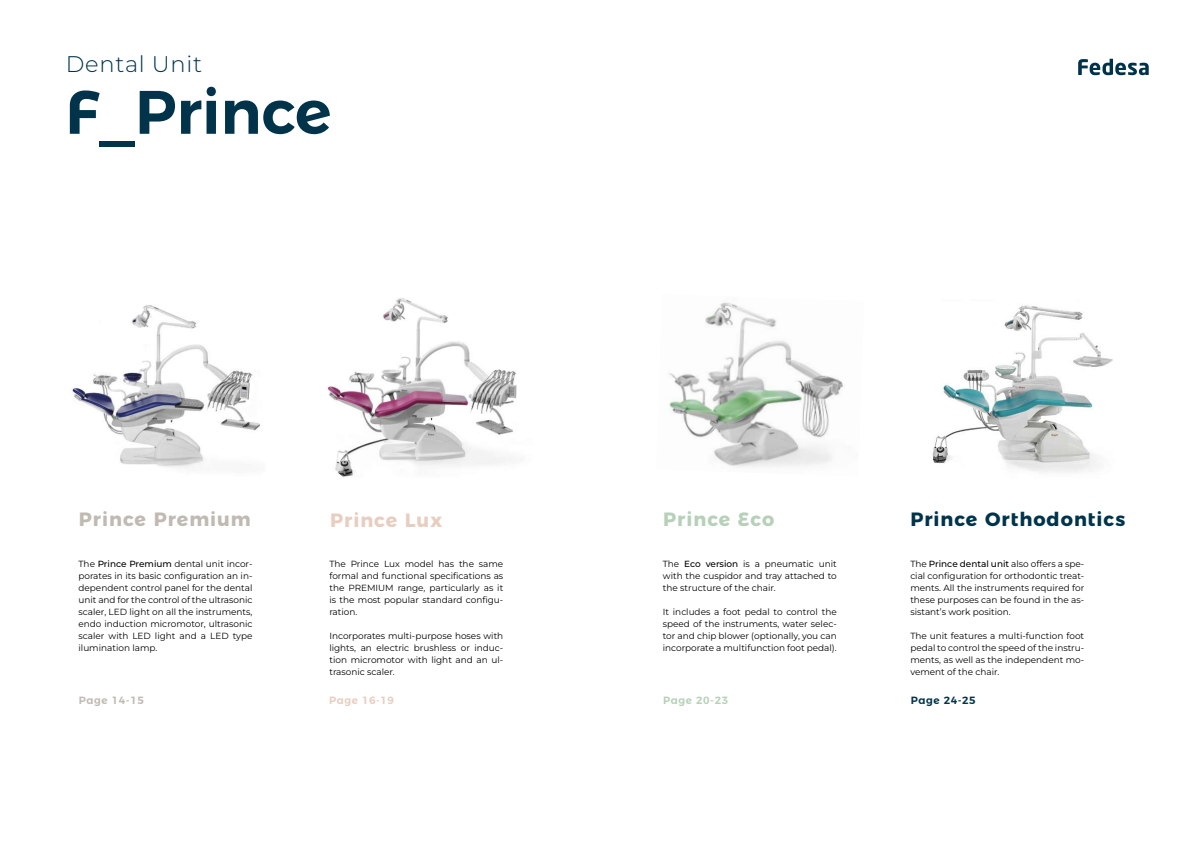
<style>
.page{position:relative;width:1191px;height:842px;background:#fff}
.page>*{position:absolute;margin:0;border:0;box-sizing:border-box;transform-origin:0 0}
.t1{font:600 61.2px "Montserrat Alternates";color:#01344b}
.t2{font:100 22.6px "Montserrat";letter-spacing:.03em;color:#01344b}
.t3{font:700 19.2px "Montserrat Alternates";letter-spacing:.05em;color:#01344b}
.t4{font:700 19.2px "Montserrat Alternates";letter-spacing:.05em;color:#c0bab3}
.t5{font:700 19.2px "Montserrat Alternates";letter-spacing:.05em;color:#e7cec0}
.t6{font:700 19.2px "Montserrat Alternates";letter-spacing:.05em;color:#b6d1b8}
.t7{font:600 10.5px "Montserrat Alternates";letter-spacing:.05em;color:#c0bab3}
.t8{font:600 10.5px "Montserrat Alternates";letter-spacing:.05em;color:#e7cec0}
.t9{font:600 10.5px "Montserrat Alternates";letter-spacing:.05em;color:#b6d1b8}
.t10{font:600 10.5px "Montserrat Alternates";letter-spacing:.05em;color:#01344b}
.t11{font:100 8.9px/12px "Montserrat";color:#000;text-align:justify}
</style>
<div class="page">
<img style="left:72px;top:305px;width:188px;height:164px">
<img style="left:669px;top:302px;width:174px;height:166px">
<img style="left:932px;top:305px;width:181px;height:167px">
<img style="left:327px;top:298px;width:190px;height:179px">
<svg style="left:1078px;top:59px;width:70px;height:16px"></svg>
<h2 class="t2" style="left:66px;top:49px;width:138px">Dental Unit</h2>
<h1 class="t1" style="left:66px;top:62px;width:267px">F_Prince</h1>
<h3 class="t4" style="left:79px;top:503px;width:173px">Prince Premium</h3>
<h3 class="t5" style="left:330px;top:504px;width:113px">Prince Lux</h3>
<h3 class="t6" style="left:663px;top:503px;width:113px">Prince Eco</h3>
<h3 class="t3" style="left:910px;top:503px;width:216px">Prince Orthodontics</h3>
<p class="t11" style="left:79px;top:558px;width:175px">The Prince Premium dental unit incor&shy;porates in its basic configuration an in&shy;dependent control panel for the dental unit and for the control of the ultrasonic scaler, LED light on all the instruments, endo induction micromotor, ultrasonic scaler with LED light and a LED type ilumination lamp.</p>
<p class="t11" style="left:329px;top:558px;width:175px">The Prince Lux model has the same formal and functional specifications as the PREMIUM range, particularly as it is the most popular standard configu&shy;ration.</p>
<p class="t11" style="left:329px;top:630px;width:175px">Incorporates multi-purpose hoses with lights, an electric brushless or induc&shy;tion micromotor with light and an ul&shy;trasonic scaler.</p>
<p class="t11" style="left:663px;top:558px;width:175px">The Eco version is a pneumatic unit with the cuspidor and tray attached to the structure of the chair.</p>
<p class="t11" style="left:663px;top:606px;width:175px">It includes a foot pedal to control the speed of the instruments, water selec&shy;tor and chip blower (optionally, you can incorporate a multifunction foot pedal).</p>
<p class="t11" style="left:910px;top:558px;width:175px">The Prince dental unit also offers a spe&shy;cial configuration for orthodontic treat&shy;ments. All the instruments required for these purposes can be found in the as&shy;sistant’s work position.</p>
<p class="t11" style="left:910px;top:630px;width:175px">The unit features a multi-function foot pedal to control the speed of the instru&shy;ments, as well as the independent mo&shy;vement of the chair.</p>
<p class="t7" style="left:79px;top:692px;width:66px">Page 14-15</p>
<p class="t8" style="left:329px;top:692px;width:66px">Page 16-19</p>
<p class="t9" style="left:663px;top:692px;width:66px">Page 20-23</p>
<p class="t10" style="left:910px;top:692px;width:66px">Page 24-25</p>
</div>
